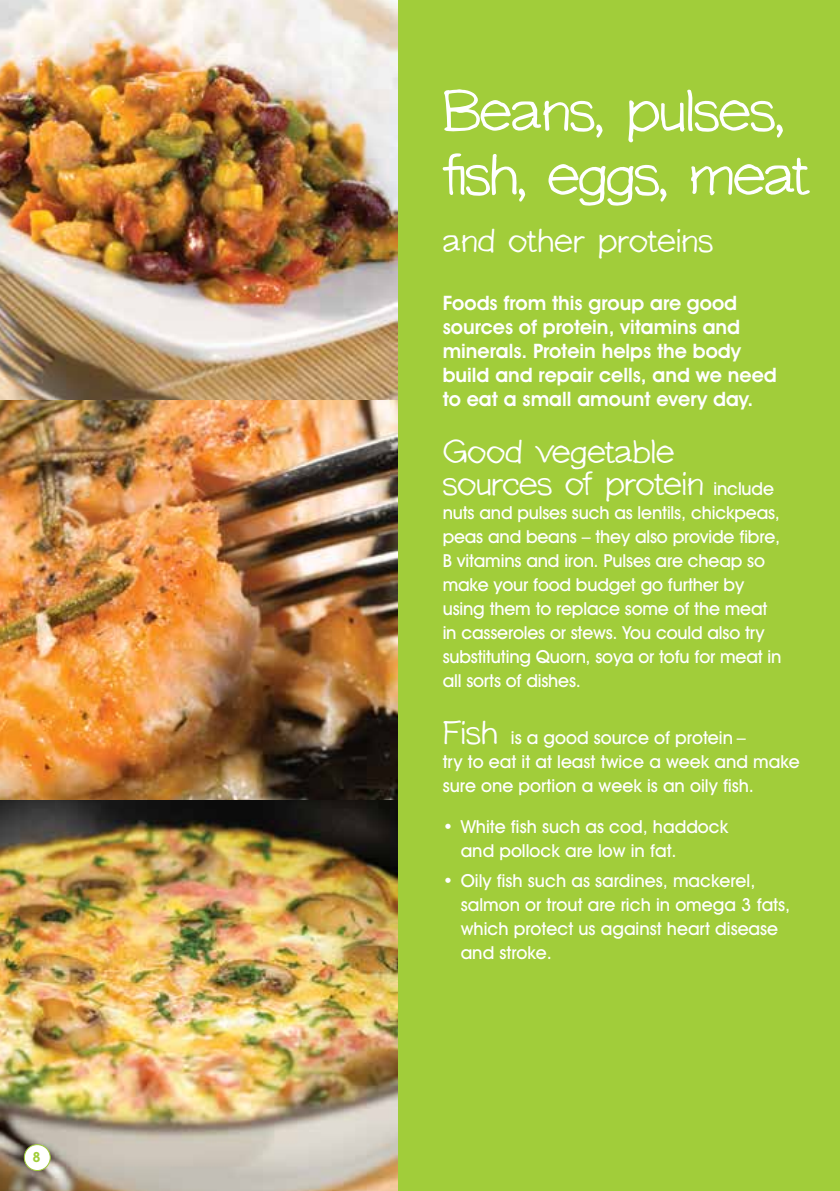
<style>
.page{position:relative;width:840px;height:1191px;background:#fff}
.page>*{position:absolute;margin:0;border:0;box-sizing:border-box;transform-origin:0 0}
.t1{font:56px/64px "Langer Roman";letter-spacing:-.025em;color:#fff}
.t2{font:32px/32px "Langer Roman";letter-spacing:-.01em;color:#fff}
.t3{font:600 20px/24px "Avant Garde IT Cby BT";color:#fff}
.t4{font:500 18px/24px "Avant Garde IT Cby BT";letter-spacing:-.01em;color:#fff}
.t5{font:600 14px "Avant Garde IT Cby BT";color:#a1cd3a}
.s1{font-family:"Avant Garde IT Cby BT";font-weight:500;font-size:18px}
.s2{font-family:"Langer Roman";font-weight:400;font-size:32px}
</style>
<div class="page">
<div style="left:397px;top:0;width:442px;height:1191px;background:#a1cd3a"></div>
<img style="left:0;top:0;width:397px;height:1191px">
<div style="left:24px;top:1144px;width:26px;height:26px;background:#fff;border-radius:50%"></div>
<div style="left:24px;top:1144px;width:27px;height:27px;border:1px solid #a1cd3a;border-radius:50%"></div>
<p class="t5" style="left:32px;top:1148px;width:10px">8</p>
<h1 class="t1" style="left:442px;top:76px;width:369px">Beans, pulses, fish, eggs, meat</h1>
<h2 class="t2" style="left:442px;top:223px;width:272px">and other proteins</h2>
<p class="t3" style="left:442px;top:290px;width:335px">Foods from this group are good sources of protein, vitamins and minerals. Protein helps the body build and repair cells, and we need to eat a small amount every day.</p>
<h2 class="t2" style="left:442px;top:434px;width:332px">Good vegetable sources of protein <span class="s1">include</span></h2>
<p class="t4" style="left:442px;top:500px;width:340px">nuts and pulses such as lentils, chickpeas, peas and beans – they also provide fibre, B vitamins and iron. Pulses are cheap so make your food budget go further by using them to replace some of the meat in casseroles or stews. You could also try substituting Quorn, soya or tofu for meat in all sorts of dishes.</p>
<p class="t4" style="left:442px;top:725px;width:358px"><span class="s2">Fish</span> is a good source of protein –<br>try to eat it at least twice a week and make sure one portion a week is an oily fish.</p>
<p class="t4" style="left:460px;top:814px;width:269px;text-indent:-18px">• White fish such as cod, haddock and pollock are low in fat.</p>
<p class="t4" style="left:460px;top:868px;width:331px;text-indent:-18px">• Oily fish such as sardines, mackerel, salmon or trout are rich in omega 3 fats, which protect us against heart disease and stroke.</p>
</div>
